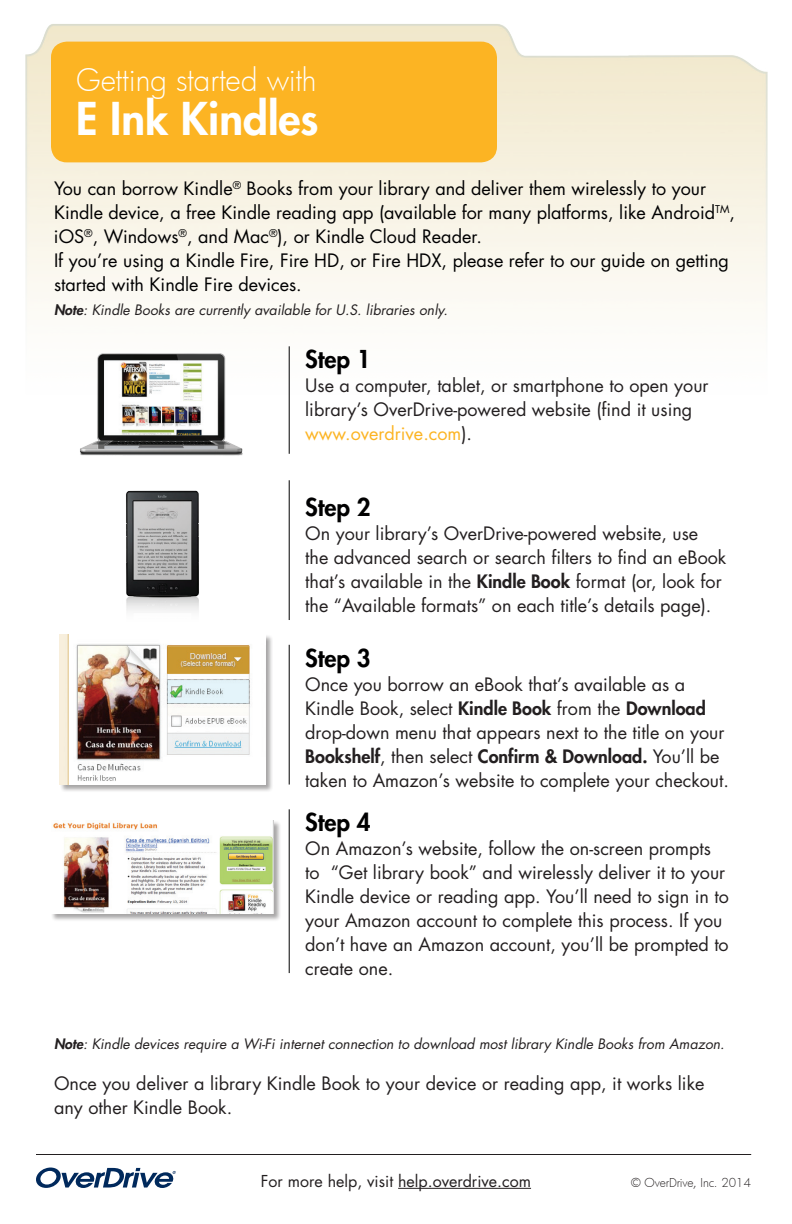
<style>
.page{position:relative;width:792px;height:1224px;background:#fff}
.page>*{position:absolute;margin:0;border:0;box-sizing:border-box;transform-origin:0 0}
.t1{font:800 44px "Futura";color:#fff}
.t2{font:300 30px "Futura";color:#fff}
.t3{font:800 24px "Futura";color:#000001}
.t4{font:18px/24px "Futura";color:#231f20}
.t5{font:18px/24px "Futura";color:#000001}
.t6{font:16px "Futura";color:#231f20}
.t7{font:italic 14px "Futura";color:#231f20}
.t8{font:300 12px "Futura";color:#231f20}
.s1{font-weight:800}
.s2{color:#fcb423}
</style>
<div class="page">
<img style="left:25px;top:24px;width:743px;height:500px">
<div style="left:51px;top:42px;width:446px;height:120px;background:#fcb423;border-radius:16px"></div>
<svg style="left:36px;top:1168px;width:140px;height:20px"></svg>
<hr style="left:36px;top:1154px;width:715px;height:1px;background:#231f20">
<div style="left:60px;top:634px;width:214px;height:158px;background:#231f20;opacity:.4"></div>
<img style="left:59px;top:634px;width:207px;height:151px">
<div style="left:52px;top:820px;width:230px;height:102px;background:#231f20;opacity:.4"></div>
<img style="left:52px;top:820px;width:222px;height:94px">
<hr style="left:289px;top:645px;width:1px;height:140px;background:#000001">
<hr style="left:289px;top:480px;width:1px;height:140px;background:#000001">
<hr style="left:289px;top:346px;width:1px;height:108px;background:#000001">
<hr style="left:289px;top:809px;width:1px;height:164px;background:#000001">
<hr style="left:398px;top:1188px;width:133px;height:1px;background:#231f20">
<img style="left:69px;top:340px;width:187px;height:116px">
<img style="left:122px;top:490px;width:81px;height:103px">
<img style="left:122px;top:593px;width:81px;height:109px">
<h2 class="t2" style="left:76px;top:60px;width:242px">Getting started with</h2>
<h1 class="t1" style="left:76px;top:91px;width:244px">E Ink Kindles</h1>
<p class="t5" style="left:54px;top:177px;width:682px">You can borrow Kindle<sup>®</sup> Books from your library and deliver them wirelessly to your Kindle device, a free Kindle reading app (available for many platforms, like Android<sup>TM</sup>, iOS<sup>®</sup>, Windows<sup>®</sup>, and Mac<sup>®</sup>), or Kindle Cloud Reader.<br>If you’re using a Kindle Fire, Fire HD, or Fire HDX, please refer to our guide on getting started with Kindle Fire devices.</p>
<p class="t7" style="left:54px;top:301px;width:395px"><span class="s1">Note</span>: Kindle Books are currently available for U.S. libraries only.</p>
<h3 class="t3" style="left:305px;top:344px;width:67px">Step 1</h3>
<p class="t4" style="left:305px;top:374px;width:405px">Use a computer, tablet, or smartphone to open your library’s OverDrive-powered website (find it using <span class="s2">www.overdrive.com</span>).</p>
<h3 class="t3" style="left:305px;top:492px;width:67px">Step 2</h3>
<p class="t4" style="left:305px;top:522px;width:423px">On your library’s OverDrive-powered website, use<br>the advanced search or search filters to find an eBook that’s available in the <span class="s1">Kindle Book</span> format (or, look for the “Available formats” on each title’s details page).</p>
<h3 class="t3" style="left:305px;top:643px;width:67px">Step 3</h3>
<p class="t4" style="left:305px;top:672px;width:425px">Once you borrow an eBook that’s available as a Kindle Book, select <span class="s1">Kindle Book</span> from the <span class="s1">Download </span>drop-down menu that appears next to the title on your <span class="s1">Bookshelf</span>, then select <span class="s1">Confirm &amp; Download.</span> You’ll be taken to Amazon’s website to complete your checkout.</p>
<h3 class="t3" style="left:305px;top:807px;width:67px">Step 4</h3>
<p class="t4" style="left:305px;top:837px;width:425px">On Amazon’s website, follow the on-screen prompts to “Get library book” and wirelessly deliver it to your Kindle device or reading app. You’ll need to sign in to your Amazon account to complete this process. If you don’t have an Amazon account, you’ll be prompted to create one.</p>
<p class="t7" style="left:54px;top:1035px;width:672px"><span class="s1">Note</span>: Kindle devices require a Wi-Fi internet connection to download most library Kindle Books from Amazon.</p>
<p class="t4" style="left:54px;top:1072px;width:652px">Once you deliver a library Kindle Book to your device or reading app, it works like any other Kindle Book.</p>
<p class="t6" style="left:261px;top:1171px;width:272px">For more help, visit help.overdrive.com</p>
<p class="t8" style="left:631px;top:1174px;width:122px">© OverDrive, Inc. 2014</p>
</div>
